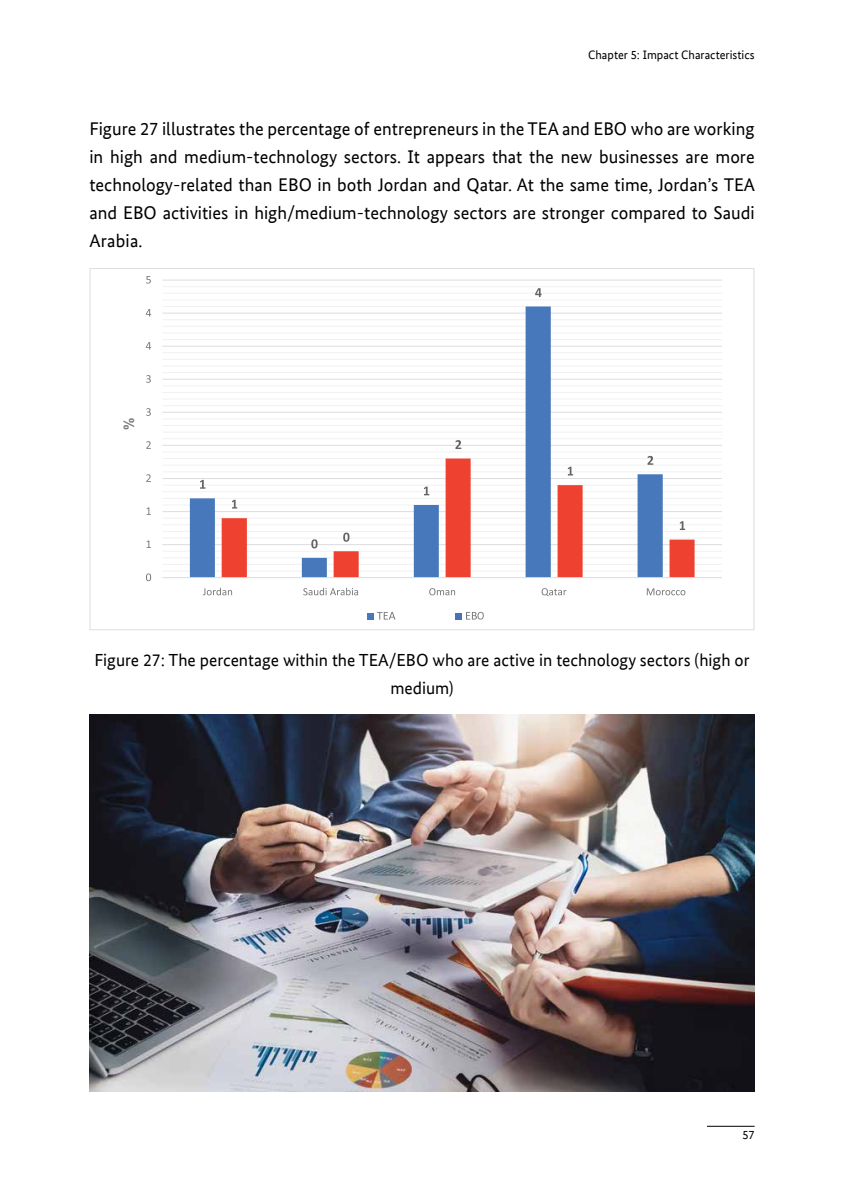
<style>
.page{position:relative;width:844px;height:1191px;background:#fff}
.page>*{position:absolute;margin:0;border:0;box-sizing:border-box;transform-origin:0 0}
.t1{font:18.38px/28px "Bundes Sans Office";color:#000;text-align:justify}
.t2{font:17.5px/28px "Bundes Sans Office";color:#000;text-align:center}
.t3{font:700 13.83px "Arial";color:#77787b}
.t4{font:12.25px "Bundes Sans Office";color:#000}
</style>
<div class="page">
<hr style="left:706px;top:1126px;width:48px;height:1px;background:#000">
<svg style="left:203px;top:588px;width:29px;height:7px"></svg>
<svg style="left:303px;top:588px;width:55px;height:7px"></svg>
<svg style="left:429px;top:588px;width:26px;height:7px"></svg>
<svg style="left:541px;top:588px;width:25px;height:8px"></svg>
<svg style="left:646px;top:588px;width:39px;height:7px"></svg>
<svg style="left:367px;top:612px;width:28px;height:7px"></svg>
<div style="left:455px;top:613px;width:7px;height:6px;background:#4a71b8"></div>
<hr style="left:162px;top:570px;width:559px;height:1px;background:#f1f1f2">
<hr style="left:162px;top:564px;width:559px;height:1px;background:#f1f1f2">
<hr style="left:162px;top:557px;width:559px;height:1px;background:#f1f1f2">
<hr style="left:162px;top:551px;width:559px;height:1px;background:#f1f1f2">
<hr style="left:162px;top:537px;width:559px;height:1px;background:#f1f1f2">
<hr style="left:162px;top:531px;width:559px;height:1px;background:#f1f1f2">
<hr style="left:162px;top:524px;width:559px;height:1px;background:#f1f1f2">
<hr style="left:162px;top:518px;width:559px;height:1px;background:#f1f1f2">
<hr style="left:162px;top:504px;width:559px;height:1px;background:#f1f1f2">
<hr style="left:162px;top:498px;width:559px;height:1px;background:#f1f1f2">
<hr style="left:162px;top:491px;width:559px;height:1px;background:#f1f1f2">
<hr style="left:162px;top:484px;width:559px;height:1px;background:#f1f1f2">
<hr style="left:162px;top:471px;width:559px;height:1px;background:#f1f1f2">
<hr style="left:162px;top:464px;width:559px;height:1px;background:#f1f1f2">
<hr style="left:162px;top:458px;width:559px;height:1px;background:#f1f1f2">
<hr style="left:162px;top:451px;width:559px;height:1px;background:#f1f1f2">
<hr style="left:162px;top:438px;width:559px;height:1px;background:#f1f1f2">
<hr style="left:162px;top:431px;width:559px;height:1px;background:#f1f1f2">
<hr style="left:162px;top:425px;width:559px;height:1px;background:#f1f1f2">
<hr style="left:162px;top:418px;width:559px;height:1px;background:#f1f1f2">
<hr style="left:162px;top:405px;width:559px;height:1px;background:#f1f1f2">
<hr style="left:162px;top:398px;width:559px;height:1px;background:#f1f1f2">
<hr style="left:162px;top:392px;width:559px;height:1px;background:#f1f1f2">
<hr style="left:162px;top:385px;width:559px;height:1px;background:#f1f1f2">
<hr style="left:162px;top:372px;width:559px;height:1px;background:#f1f1f2">
<hr style="left:162px;top:365px;width:559px;height:1px;background:#f1f1f2">
<hr style="left:162px;top:359px;width:559px;height:1px;background:#f1f1f2">
<hr style="left:162px;top:352px;width:559px;height:1px;background:#f1f1f2">
<hr style="left:162px;top:339px;width:559px;height:1px;background:#f1f1f2">
<hr style="left:162px;top:332px;width:559px;height:1px;background:#f1f1f2">
<hr style="left:162px;top:326px;width:559px;height:1px;background:#f1f1f2">
<hr style="left:162px;top:319px;width:559px;height:1px;background:#f1f1f2">
<hr style="left:162px;top:306px;width:559px;height:1px;background:#f1f1f2">
<hr style="left:162px;top:299px;width:559px;height:1px;background:#f1f1f2">
<hr style="left:162px;top:293px;width:559px;height:1px;background:#f1f1f2">
<hr style="left:162px;top:286px;width:559px;height:1px;background:#f1f1f2">
<hr style="left:162px;top:544px;width:559px;height:1px;background:#dcddde">
<hr style="left:162px;top:511px;width:559px;height:1px;background:#dcddde">
<hr style="left:162px;top:478px;width:559px;height:1px;background:#dcddde">
<hr style="left:162px;top:445px;width:559px;height:1px;background:#dcddde">
<hr style="left:162px;top:412px;width:559px;height:1px;background:#dcddde">
<hr style="left:162px;top:379px;width:559px;height:1px;background:#dcddde">
<hr style="left:162px;top:346px;width:559px;height:1px;background:#dcddde">
<hr style="left:162px;top:313px;width:559px;height:1px;background:#dcddde">
<hr style="left:162px;top:280px;width:559px;height:1px;background:#dcddde">
<svg style="left:190px;top:306px;width:472px;height:271px"></svg>
<svg style="left:221px;top:458px;width:473px;height:119px"></svg>
<hr style="left:162px;top:577px;width:559px;height:1px;background:#dcddde">
<svg style="left:200px;top:480px;width:5px;height:9px"></svg>
<svg style="left:311px;top:539px;width:6px;height:9px"></svg>
<svg style="left:424px;top:486px;width:5px;height:9px"></svg>
<svg style="left:535px;top:288px;width:6px;height:9px"></svg>
<svg style="left:647px;top:456px;width:6px;height:9px"></svg>
<svg style="left:232px;top:500px;width:5px;height:8px"></svg>
<svg style="left:343px;top:532px;width:6px;height:10px"></svg>
<svg style="left:455px;top:440px;width:6px;height:9px"></svg>
<svg style="left:567px;top:467px;width:6px;height:8px"></svg>
<svg style="left:679px;top:521px;width:6px;height:9px"></svg>
<svg style="left:146px;top:573px;width:5px;height:8px"></svg>
<svg style="left:146px;top:540px;width:5px;height:8px"></svg>
<svg style="left:146px;top:507px;width:5px;height:8px"></svg>
<svg style="left:146px;top:474px;width:5px;height:8px"></svg>
<svg style="left:146px;top:441px;width:5px;height:8px"></svg>
<svg style="left:146px;top:408px;width:5px;height:8px"></svg>
<svg style="left:146px;top:375px;width:5px;height:8px"></svg>
<svg style="left:146px;top:342px;width:5px;height:7px"></svg>
<svg style="left:146px;top:309px;width:5px;height:7px"></svg>
<svg style="left:146px;top:276px;width:5px;height:7px"></svg>
<svg style="left:466px;top:612px;width:17px;height:7px"></svg>
<img style="left:89px;top:714px;width:665px;height:377px">
<p class="t4" style="left:588px;top:48px;width:168px">Chapter 5: Impact Characteristics</p>
<p class="t1" style="left:89px;top:115px;width:667px">Figure 27 illustrates the percentage of entrepreneurs in the TEA and EBO who are working in high and medium-technology sectors. It appears that the new businesses are more technology-related than EBO in both Jordan and Qatar. At the same time, Jordan’s TEA and EBO activities in high/medium-technology sectors are stronger compared to Saudi Arabia.</p>
<p class="t3" style="left:119px;top:430px;width:14px;rotate:-90deg">%</p>
<p class="t2" style="left:94px;top:645px;width:656px">Figure 27: The percentage within the TEA/EBO who are active in technology sectors (high or medium)</p>
<p class="t4" style="left:742px;top:1127px;width:14px">57</p>
</div>
